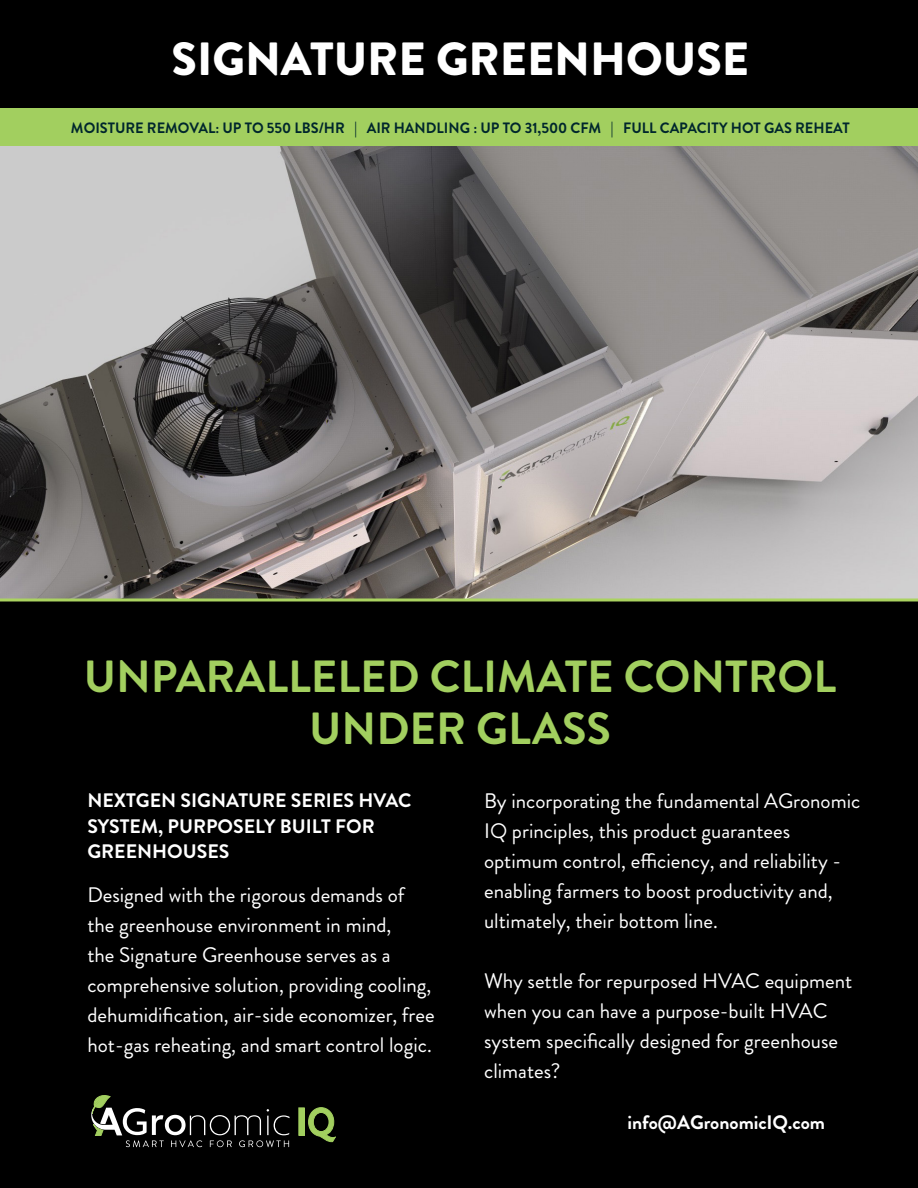
<style>
.page{position:relative;width:918px;height:1188px;background:#fff}
.page>*{position:absolute;margin:0;border:0;box-sizing:border-box;transform-origin:0 0}
.t1{font:900 46.5px "Brandon Grotesque";color:#fff}
.t2{font:700 45px "Brandon Grotesque";color:#a2cf5f}
.body1{font:21px/30px "Brandon Grotesque";color:#fff}
.body1-2{font:700 19.5px/25.5px "Brandon Grotesque";color:#fff}
.t3{font:700 15px "Brandon Grotesque";color:#00262d}
</style>
<div class="page">
<img style="left:0;top:146px;width:918px;height:452px">
<div style="left:0;top:600px;width:918px;height:588px;background:#000"></div>
<svg style="left:0;top:598px;width:918px;height:4px;background:#92b05a"></svg>
<div style="left:0;top:0;width:918px;height:110px;background:#000"></div>
<div style="left:0;top:109px;width:918px;height:37px;background:#a2cf5f"></div>
<div style="left:299px;top:1108px;width:5px;height:27px;background:#a2cf5f"></div>
<svg style="left:308px;top:1107px;width:28px;height:35px"></svg>
<svg style="left:91px;top:1095px;width:199px;height:52px"></svg>
<p class="t1" style="left:172px;top:26px;width:579px">SIGNATURE GREENHOUSE</p>
<p class="t3" style="left:71px;top:117px;width:780px">MOISTURE REMOVAL: UP TO 550 LBS/HR | AIR HANDLING : UP TO 31,500 CFM | FULL CAPACITY HOT GAS REHEAT</p>
<p class="t2" style="left:84px;top:645px;width:754px">UNPARALLELED CLIMATE CONTROL</p>
<p class="t2" style="left:309px;top:697px;width:303px">UNDER GLASS</p>
<p class="body1-2" style="left:87px;top:788px;width:326px">NEXTGEN SIGNATURE SERIES HVAC<br>SYSTEM, PURPOSELY BUILT FOR<br>GREENHOUSES</p>
<p class="body1" style="left:87px;top:880px;width:349px">Designed with the rigorous demands of the greenhouse environment in mind,<br>the Signature Greenhouse serves as a comprehensive solution, providing cooling, dehumidification, air-side economizer, free hot-gas reheating, and smart control logic.</p>
<p class="body1" style="left:484px;top:786px;width:378px">By incorporating the fundamental AGronomic IQ principles, this product guarantees optimum control, efficiency, and reliability - enabling farmers to boost productivity and, ultimately, their bottom line.</p>
<p class="body1" style="left:484px;top:966px;width:370px">Why settle for repurposed HVAC equipment when you can have a purpose-built HVAC system specifically designed for greenhouse climates?</p>
<p class="body1-2" style="left:627px;top:1110px;width:199px">info@AGronomicIQ.com</p>
</div>
